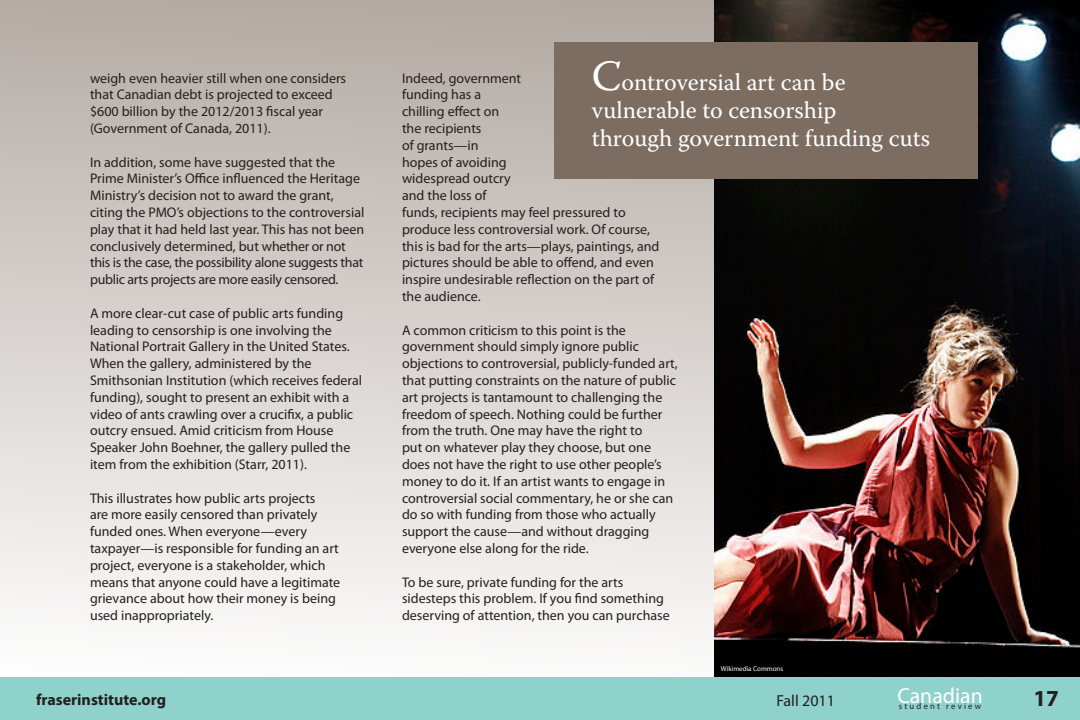
<style>
.page{position:relative;width:1080px;height:720px;background:#fff}
.page>*{position:absolute;margin:0;border:0;box-sizing:border-box;transform-origin:0 0}
.WARNOCK_TAG_24{font:24px "Warnock Pro";color:#fff}
.t1{font:700 23px "Myriad Pro";color:#231f20}
.t2{font:21.8px "Myriad Pro";color:#fff}
.t3{font:700 16px "Myriad Pro";color:#231f20}
.t4{font:16px "Myriad Pro";color:#231f20}
.BODY{font:14px/16.8px "Myriad Pro";color:#231f20}
.t5{font:8.7px "Myriad Pro";letter-spacing:.25em;color:#231f20}
.t6{font:7px "Myriad Pro";color:#fff}
.s1{font-size:43px}
</style>
<div class="page">
<div style="left:0;top:0;width:1080px;height:720px;background:linear-gradient(to bottom,#b3aaa3,#fff)"></div>
<img style="left:714px;top:0;width:366px;height:678px">
<div style="left:0;top:678px;width:1080px;height:42px;background:#8fd2cb"></div>
<div style="left:554px;top:42px;width:424px;height:137px;background:#7d6d61"></div>
<p class="BODY" style="left:90px;top:69px;width:258px">weigh even heavier still when one considers that Canadian debt is projected to exceed $600 billion by the 2012/2013 fiscal year (Government of Canada, 2011).</p>
<p class="BODY" style="left:90px;top:153px;width:276px">In addition, some have suggested that the Prime Minister’s Office influenced the Heritage Ministry’s decision not to award the grant, citing the PMO’s objections to the controversial play that it had held last year. This has not been conclusively determined, but whether or not this is the case, the possibility alone suggests that public arts projects are more easily censored.</p>
<p class="BODY" style="left:90px;top:304px;width:274px">A more clear-cut case of public arts funding leading to censorship is one involving the National Portrait Gallery in the United States.<br>When the gallery, administered by the Smithsonian Institution (which receives federal funding), sought to present an exhibit with a video of ants crawling over a crucifix, a public outcry ensued. Amid criticism from House Speaker John Boehner, the gallery pulled the item from the exhibition (Starr, 2011).</p>
<p class="BODY" style="left:90px;top:489px;width:227px">This illustrates how public arts projects</p>
<p class="BODY" style="left:90px;top:506px;width:229px">are more easily censored than privately</p>
<p class="BODY" style="left:90px;top:523px;width:252px">funded ones. When everyone—every taxpayer—is responsible for funding an art project, everyone is a stakeholder, which means that anyone could have a legitimate grievance about how their money is being used inappropriately.</p>
<p class="WARNOCK_TAG_24" style="left:592px;top:67px;width:255px"><span class="s1">C</span>ontroversial art can be</p>
<p class="WARNOCK_TAG_24" style="left:592px;top:95px;width:246px">vulnerable to censorship</p>
<p class="WARNOCK_TAG_24" style="left:592px;top:123px;width:340px">through government funding cuts</p>
<p class="BODY" style="left:402px;top:69px;width:225px">Indeed, government<br>funding has a<br>chilling effect on<br>the recipients<br>of grants—in<br>hopes of avoiding<br>widespread outcry<br>and the loss of<br>funds, recipients may feel pressured to</p>
<p class="BODY" style="left:402px;top:220px;width:259px">produce less controversial work. Of course, this is bad for the arts—plays, paintings, and pictures should be able to offend, and even inspire undesirable reflection on the part of</p>
<p class="BODY" style="left:402px;top:288px;width:80px">the audience.</p>
<p class="BODY" style="left:402px;top:321px;width:277px">A common criticism to this point is the government should simply ignore public objections to controversial, publicly-funded art, that putting constraints on the nature of public art projects is tantamount to challenging the freedom of speech. Nothing could be further from the truth. One may have the right to<br>put on whatever play they choose, but one does not have the right to use other people’s money to do it. If an artist wants to engage in controversial social commentary, he or she can do so with funding from those who actually support the cause—and without dragging everyone else along for the ride.</p>
<p class="BODY" style="left:402px;top:573px;width:269px">To be sure, private funding for the arts sidesteps this problem. If you find something deserving of attention, then you can purchase</p>
<p class="t6" style="left:721px;top:664px;width:64px">Wikimedia Commons</p>
<p class="t4" style="left:776px;top:691px;width:60px">Fall 2011</p>
<p class="t2" style="left:897px;top:682px;width:87px">Canadian</p>
<p class="t3" style="left:36px;top:689px;width:132px">fraserinstitute.org</p>
<p class="t5" style="left:899px;top:701px;width:84px">student review</p>
<p class="t1" style="left:1034px;top:683px;width:27px">17</p>
</div>
